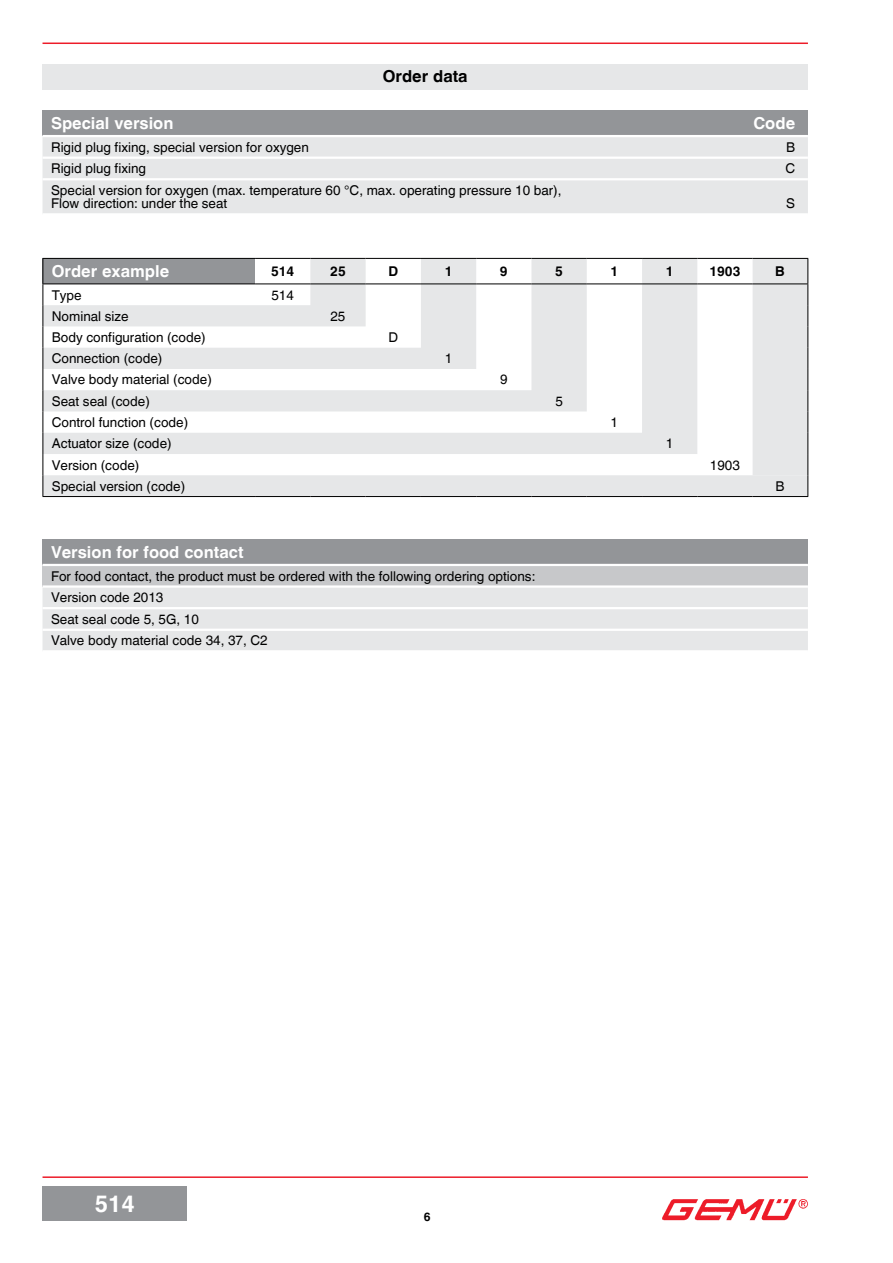
<style>
.page{position:relative;width:893px;height:1263px;background:#fff}
.page>*{position:absolute;margin:0;border:0;box-sizing:border-box;transform-origin:0 0}
.t1{font:700 23.25px "Helvetica World";color:#fff}
.t2{font:700 16.5px "Helvetica World";color:#fff}
.t3{font:700 16.5px "Helvetica World";color:#000}
.t4{font:13.5px/21.6px "Helvetica World";color:#000}
.t5{font:700 13.5px "Helvetica World";color:#000}
.t6{font:700 12px "Helvetica World";color:#000}
</style>
<div class="page">
<hr style="left:43px;top:43px;width:765px;height:1px;background:#ed1c29">
<hr style="left:43px;top:1176px;width:765px;height:2px;background:#ed1c29">
<div style="left:43px;top:1186px;width:144px;height:34px;background:#939598"></div>
<img style="left:662px;top:1199px;width:146px;height:21px">
<div style="left:43px;top:64px;width:765px;height:25px;background:#e6e7e8"></div>
<div style="left:43px;top:111px;width:765px;height:25px;background:#939598"></div>
<div style="left:43px;top:137px;width:765px;height:76px;background:#e6e7e8"></div>
<hr style="left:43px;top:135px;width:765px;height:2px;background:#fff">
<hr style="left:43px;top:157px;width:765px;height:2px;background:#fff">
<hr style="left:43px;top:178px;width:765px;height:2px;background:#fff">
<hr style="left:43px;top:258px;width:212px;height:1px;background:#000">
<hr style="left:255px;top:258px;width:55px;height:1px;background:#000">
<hr style="left:310px;top:258px;width:56px;height:1px;background:#000">
<hr style="left:366px;top:258px;width:55px;height:1px;background:#000">
<hr style="left:421px;top:258px;width:55px;height:1px;background:#000">
<hr style="left:476px;top:258px;width:55px;height:1px;background:#000">
<hr style="left:531px;top:258px;width:56px;height:1px;background:#000">
<hr style="left:587px;top:258px;width:55px;height:1px;background:#000">
<hr style="left:642px;top:258px;width:55px;height:1px;background:#000">
<hr style="left:697px;top:258px;width:56px;height:1px;background:#000">
<hr style="left:753px;top:258px;width:55px;height:1px;background:#000">
<svg style="left:43px;top:259px;width:765px;height:237px"></svg>
<hr style="left:43px;top:496px;width:212px;height:1px;background:#000">
<hr style="left:255px;top:496px;width:55px;height:1px;background:#000">
<hr style="left:310px;top:496px;width:56px;height:1px;background:#000">
<hr style="left:366px;top:496px;width:55px;height:1px;background:#000">
<hr style="left:421px;top:496px;width:55px;height:1px;background:#000">
<hr style="left:476px;top:496px;width:55px;height:1px;background:#000">
<hr style="left:531px;top:496px;width:56px;height:1px;background:#000">
<hr style="left:587px;top:496px;width:55px;height:1px;background:#000">
<hr style="left:642px;top:496px;width:55px;height:1px;background:#000">
<hr style="left:697px;top:496px;width:56px;height:1px;background:#000">
<hr style="left:753px;top:496px;width:55px;height:1px;background:#000">
<div style="left:43px;top:539px;width:765px;height:26px;background:#939598"></div>
<div style="left:43px;top:565px;width:765px;height:21px;background:#c7c8ca"></div>
<div style="left:43px;top:588px;width:765px;height:62px;background:#e6e7e8"></div>
<hr style="left:43px;top:564px;width:765px;height:2px;background:#fff">
<hr style="left:43px;top:585px;width:765px;height:3px;background:#fff">
<hr style="left:43px;top:607px;width:765px;height:2px;background:#fff">
<hr style="left:43px;top:629px;width:765px;height:2px;background:#fff">
<p class="t3" style="left:383px;top:67px;width:87px">Order data</p>
<p class="t2" style="left:51px;top:113px;width:124px">Special version</p>
<p class="t2" style="left:753px;top:113px;width:43px">Code</p>
<p class="t4" style="left:51px;top:136px;width:259px">Rigid plug fixing, special version for oxygen</p>
<p class="t4" style="left:786px;top:136px;width:11px">B</p>
<p class="t4" style="left:51px;top:158px;width:97px">Rigid plug fixing</p>
<p class="t4" style="left:785px;top:158px;width:11px">C</p>
<p class="t4" style="left:51px;top:183px;width:512px;line-height:13.5px">Special version for oxygen (max. temperature 60 °C, max. operating pressure 10 bar),<br>Flow direction: under the seat</p>
<p class="t4" style="left:786px;top:193px;width:10px">S</p>
<p class="t2" style="left:52px;top:262px;width:119px">Order example</p>
<p class="t5" style="left:271px;top:263px;width:25px">514</p>
<p class="t5" style="left:330px;top:263px;width:17px">25</p>
<p class="t5" style="left:388px;top:263px;width:11px">D</p>
<p class="t5" style="left:445px;top:263px;width:9px">1</p>
<p class="t5" style="left:500px;top:263px;width:9px">9</p>
<p class="t5" style="left:555px;top:263px;width:9px">5</p>
<p class="t5" style="left:610px;top:263px;width:9px">1</p>
<p class="t5" style="left:666px;top:263px;width:9px">1</p>
<p class="t5" style="left:709px;top:263px;width:33px">1903</p>
<p class="t5" style="left:775px;top:263px;width:11px">B</p>
<p class="t4" style="left:52px;top:284px;width:31px">Type</p>
<p class="t4" style="left:271px;top:284px;width:24px">514</p>
<p class="t4" style="left:52px;top:305px;width:78px">Nominal size</p>
<p class="t4" style="left:330px;top:305px;width:17px">25</p>
<p class="t4" style="left:52px;top:326px;width:155px">Body configuration (code)</p>
<p class="t4" style="left:388px;top:326px;width:11px">D</p>
<p class="t4" style="left:52px;top:348px;width:112px">Connection (code)</p>
<p class="t4" style="left:445px;top:348px;width:9px">1</p>
<p class="t4" style="left:52px;top:369px;width:162px">Valve body material (code)</p>
<p class="t4" style="left:500px;top:369px;width:9px">9</p>
<p class="t4" style="left:52px;top:390px;width:100px">Seat seal (code)</p>
<p class="t4" style="left:555px;top:390px;width:9px">5</p>
<p class="t4" style="left:52px;top:411px;width:138px">Control function (code)</p>
<p class="t4" style="left:611px;top:411px;width:9px">1</p>
<p class="t4" style="left:52px;top:433px;width:121px">Actuator size (code)</p>
<p class="t4" style="left:666px;top:433px;width:9px">1</p>
<p class="t4" style="left:52px;top:454px;width:89px">Version (code)</p>
<p class="t4" style="left:710px;top:454px;width:32px">1903</p>
<p class="t4" style="left:52px;top:475px;width:135px">Special version (code)</p>
<p class="t4" style="left:775px;top:475px;width:11px">B</p>
<p class="t2" style="left:51px;top:542px;width:194px">Version for food contact</p>
<p class="t4" style="left:51px;top:565px;width:486px">For food contact, the product must be ordered with the following ordering options:<br>Version code 2013<br>Seat seal code 5, 5G, 10<br>Valve body material code 34, 37, C2</p>
<h1 class="t1" style="left:95px;top:1190px;width:42px">514</h1>
<p class="t6" style="left:424px;top:1209px;width:8px">6</p>
</div>
